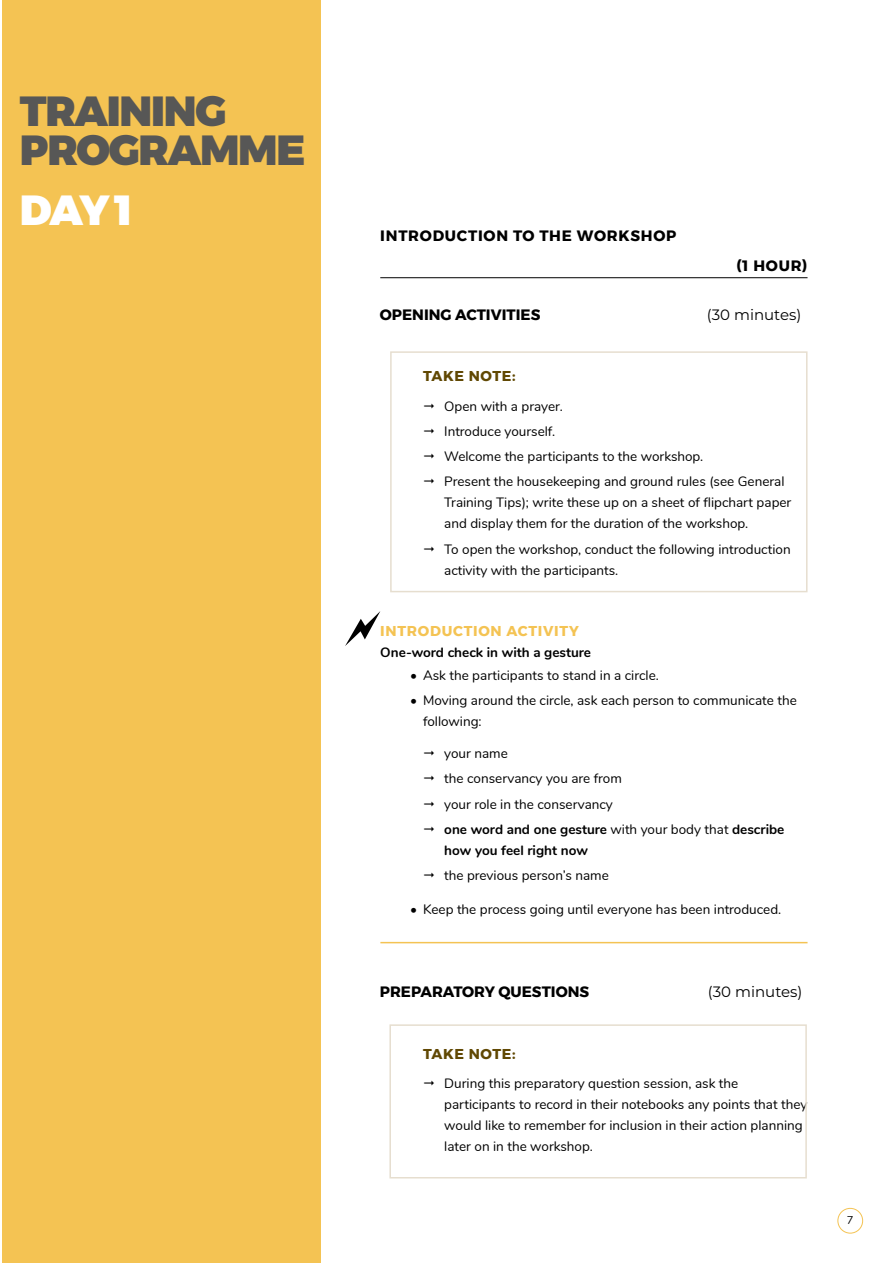
<style>
.page{position:relative;width:893px;height:1263px;background:#fff}
.page>*{position:absolute;margin:0;border:0;box-sizing:border-box;transform-origin:0 0}
.t1{font:900 42px/39px "Montserrat";letter-spacing:-.03em;color:#575756}
.t2{font:900 42px "Montserrat";color:#fff}
.t3{font:700 15px "Montserrat";color:#000}
.t4{font:700 15px "Montserrat";letter-spacing:.05em;color:#000}
.t5{font:15px "Montserrat";color:#000}
.t6{font:700 14.25px "Montserrat";letter-spacing:.05em;color:#f4c353}
.t7{font:700 14.25px "Montserrat";letter-spacing:.05em;color:#614803}
.t8{font:13.5px/25.2px "Nunito";color:#000}
.t9{font:700 13.5px "Nunito";color:#000}
.t10{font:11.25px "Nunito";color:#000}
.s1{font-weight:700}
</style>
<div class="page">
<div style="left:2px;top:0;width:319px;height:1263px;background:#f4c353"></div>
<div style="left:390px;top:351px;width:417px;height:241px;border:2px solid #e6decf"></div>
<svg style="left:345px;top:611px;width:35px;height:35px"></svg>
<hr style="left:380px;top:277px;width:427px;height:1px;background:#000">
<hr style="left:380px;top:942px;width:427px;height:1px;background:#f4c353">
<div style="left:389px;top:1024px;width:418px;height:154px;border:2px solid #e6decf"></div>
<div style="left:837px;top:1208px;width:26px;height:25px;border:1px solid #f4c353;border-radius:50%"></div>
<h1 class="t1" style="left:20px;top:92px;width:287px">TRAINING<br>PROGRAMME</h1>
<h1 class="t2" style="left:20px;top:175px;width:115px">DAY 1</h1>
<p class="t4" style="left:380px;top:224px;width:298px">INTRODUCTION TO THE WORKSHOP</p>
<p class="t3" style="left:736px;top:254px;width:73px">(1 HOUR)</p>
<p class="t3" style="left:380px;top:303px;width:162px">OPENING ACTIVITIES</p>
<p class="t5" style="left:707px;top:305px;width:96px">(30 minutes)</p>
<p class="t7" style="left:423px;top:364px;width:94px">TAKE NOTE:</p>
<p class="t8" style="left:444px;top:393px;width:342px">Open with a prayer.<br>Introduce yourself.<br>Welcome the participants to the workshop.<br>Present the housekeeping and ground rules (see General</p>
<p class="t8" style="left:444px;top:491px;width:349px;line-height:21px">Training Tips); write these up on a sheet of flipchart paper and display them for the duration of the workshop.</p>
<p class="t8" style="left:444px;top:538px;width:348px;line-height:21px">To open the workshop, conduct the following introduction activity with the participants.</p>
<p class="t6" style="left:380px;top:619px;width:200px">INTRODUCTION ACTIVITY</p>
<p class="t9" style="left:380px;top:642px;width:212px">One-word check in with a gesture</p>
<p class="t8" style="left:410px;top:662px;width:250px">• Ask the participants to stand in a circle.</p>
<p class="t8" style="left:423px;top:689px;width:375px;line-height:21px;text-indent:-13px">• Moving around the circle, ask each person to communicate the following:</p>
<p class="t8" style="left:444px;top:740px;width:342px">your name<br>the conservancy you are from<br>your role in the conservancy<br><span class="s1">one word and one gesture</span> with your body that <span class="s1">describe</span></p>
<p class="t9" style="left:444px;top:840px;width:145px">how you feel right now</p>
<p class="t8" style="left:444px;top:862px;width:166px">the previous person’s name</p>
<p class="t8" style="left:410px;top:896px;width:373px">• Keep the process going until everyone has been introduced.</p>
<p class="t3" style="left:380px;top:979px;width:211px">PREPARATORY QUESTIONS</p>
<p class="t5" style="left:708px;top:981px;width:96px">(30 minutes)</p>
<p class="t7" style="left:423px;top:1042px;width:94px">TAKE NOTE:</p>
<p class="t8" style="left:444px;top:1072px;width:365px;line-height:21px">During this preparatory question session, ask the participants to record in their notebooks any points that they would like to remember for inclusion in their action planning later on in the workshop.</p>
<p class="t10" style="left:847px;top:1212px;width:8px">7</p>
</div>
